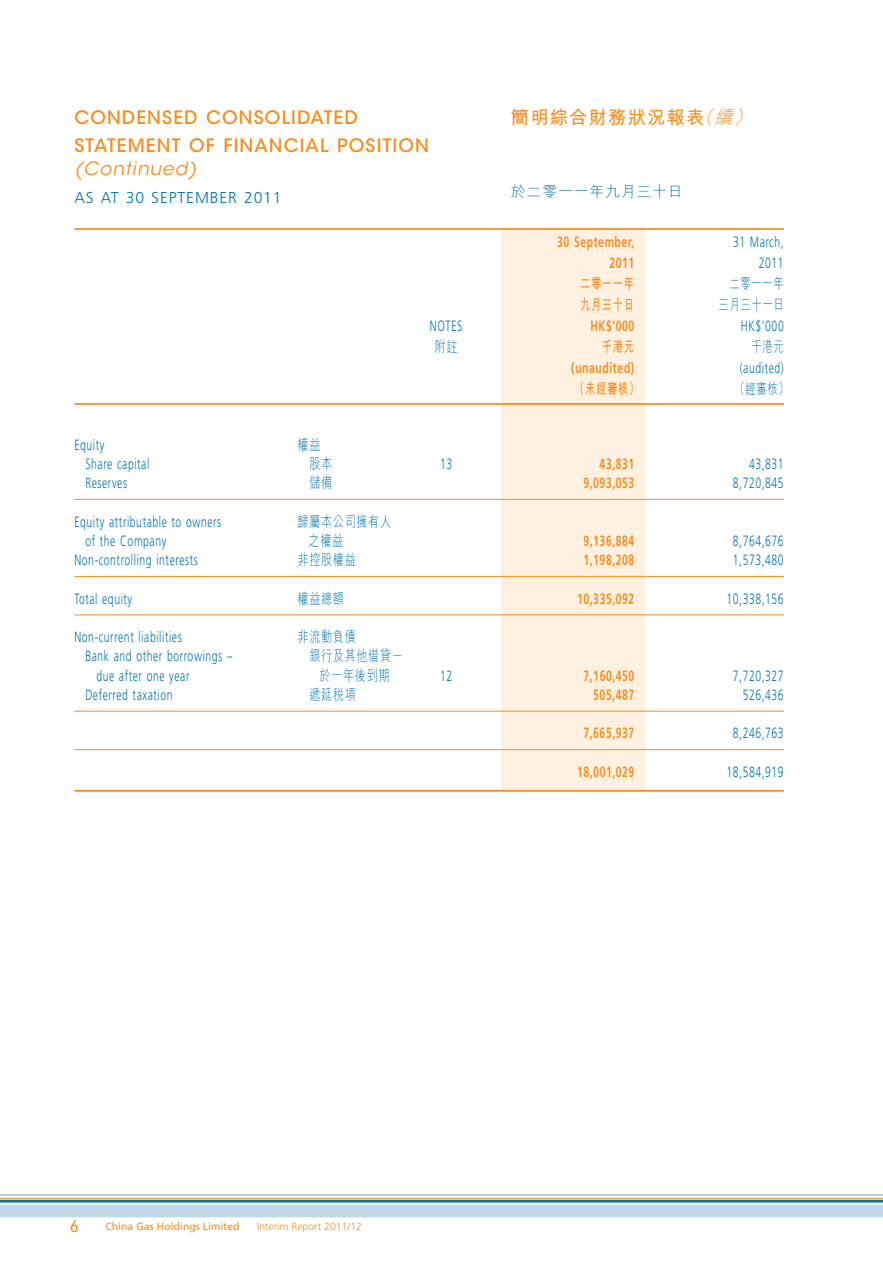
<style>
.page{position:relative;width:883px;height:1265px;background:#fff}
.page>*{position:absolute;margin:0;border:0;box-sizing:border-box;transform-origin:0 0}
.t1{font:500 18.38px/27.7px "ITC Avant Garde Std";letter-spacing:.06em;color:#f68e1e}
.t2{font:700 18.38px "M Hei HK";letter-spacing:.06em;color:#f68e1e}
.t3{font:italic 18.38px "ITC Avant Garde Std";letter-spacing:.06em;color:#f68e1e}
.t4{font:300 15.75px "Frutiger LT Std";letter-spacing:.055em;color:#0073ae}
.t5{font:300 14.88px "Frutiger LT Std";letter-spacing:.055em;color:#0073ae;scale:.7 1}
.t6{font:700 14.88px "Frutiger LT Std";letter-spacing:.055em;color:#f68e1e;scale:.7 1}
.t7{font:300 14.88px "M Hei HK";letter-spacing:.055em;color:#0073ae;scale:.75 1}
.t8{font:700 14.88px "M Hei HK";letter-spacing:.055em;color:#f68e1e;scale:.7 1}
.t9{font:300 14.88px "M Hei HK";letter-spacing:.055em;color:#0073ae;scale:.7 1}
.t10{font:300 14.88px "M Hei HK";letter-spacing:.055em;color:#0073ae}
.t11{font:10.5px "Frutiger LT Std";color:#f68e1e}
.t12{font:300 10.5px "Frutiger LT Std";color:#f68e1e}
.s1{font-weight:300;font-style:italic}
</style>
<div class="page">
<div style="left:501px;top:229px;width:144px;height:562px;background:#fef1e2"></div>
<hr style="left:74px;top:228px;width:710px;height:2px;background:#f68e1e">
<hr style="left:74px;top:403px;width:710px;height:2px;background:#f68e1e">
<hr style="left:74px;top:499px;width:710px;height:1px;background:#f68e1e">
<hr style="left:74px;top:576px;width:710px;height:1px;background:#f68e1e">
<hr style="left:74px;top:614px;width:710px;height:1px;background:#f68e1e">
<hr style="left:74px;top:711px;width:710px;height:1px;background:#f68e1e">
<hr style="left:74px;top:749px;width:710px;height:1px;background:#f68e1e">
<hr style="left:74px;top:790px;width:710px;height:2px;background:#f68e1e">
<svg style="left:0;top:1194px;width:883px;height:24px"></svg>
<p class="t1" style="left:74px;top:104px;width:356px">CONDENSED CONSOLIDATED<br>STATEMENT OF FINANCIAL POSITION</p>
<p class="t3" style="left:74px;top:157px;width:124px">(Continued)</p>
<p class="t4" style="left:74px;top:188px;width:97px">As at 30 September</p>
<p class="t4" style="left:244px;top:188px;width:39px">2011</p>
<p class="t2" style="left:511px;top:104px;width:248px">簡明綜合財務狀況報表<span class="s1">（續）</span></p>
<p class="t10" style="left:511px;top:181px;width:173px">於二零一一年九月三十日</p>
<p class="t6" style="left:557px;top:233px;width:112px">30 September,</p>
<p class="t5" style="left:733px;top:234px;width:74px">31 March,</p>
<p class="t6" style="left:609px;top:254px;width:37px">2011</p>
<p class="t5" style="left:759px;top:255px;width:37px">2011</p>
<p class="t8" style="left:580px;top:273px;width:79px">二零一一年</p>
<p class="t9" style="left:729px;top:273px;width:79px">二零一一年</p>
<p class="t8" style="left:580px;top:294px;width:79px">九月三十日</p>
<p class="t9" style="left:718px;top:294px;width:95px">三月三十一日</p>
<p class="t5" style="left:430px;top:318px;width:48px">NOTES</p>
<p class="t6" style="left:590px;top:317px;width:64px">HK$’000</p>
<p class="t5" style="left:741px;top:318px;width:63px">HK$’000</p>
<p class="t7" style="left:435px;top:336px;width:32px">附註</p>
<p class="t8" style="left:602px;top:336px;width:48px">千港元</p>
<p class="t9" style="left:751px;top:336px;width:48px">千港元</p>
<p class="t6" style="left:571px;top:359px;width:92px">(unaudited)</p>
<p class="t5" style="left:740px;top:360px;width:64px">(audited)</p>
<p class="t8" style="left:574px;top:378px;width:95px">（未經審核）</p>
<p class="t9" style="left:735px;top:378px;width:79px">（經審核）</p>
<p class="t5" style="left:74px;top:436px;width:44px">Equity</p>
<p class="t7" style="left:298px;top:434px;width:32px">權益</p>
<p class="t5" style="left:85px;top:455px;width:93px">Share capital</p>
<p class="t7" style="left:309px;top:453px;width:32px">股本</p>
<p class="t5" style="left:440px;top:455px;width:19px">13</p>
<p class="t6" style="left:600px;top:455px;width:51px">43,831</p>
<p class="t5" style="left:749px;top:455px;width:51px">43,831</p>
<p class="t5" style="left:85px;top:474px;width:61px">Reserves</p>
<p class="t7" style="left:309px;top:472px;width:32px">儲備</p>
<p class="t6" style="left:583px;top:474px;width:74px">9,093,053</p>
<p class="t5" style="left:733px;top:474px;width:74px">8,720,845</p>
<p class="t5" style="left:74px;top:513px;width:211px">Equity attributable to owners</p>
<p class="t7" style="left:298px;top:511px;width:126px">歸屬本公司擁有人</p>
<p class="t5" style="left:85px;top:532px;width:117px">of the Company</p>
<p class="t7" style="left:309px;top:530px;width:48px">之權益</p>
<p class="t6" style="left:583px;top:532px;width:74px">9,136,884</p>
<p class="t5" style="left:733px;top:532px;width:74px">8,764,676</p>
<p class="t5" style="left:74px;top:551px;width:178px">Non-controlling interests</p>
<p class="t7" style="left:298px;top:549px;width:79px">非控股權益</p>
<p class="t6" style="left:583px;top:551px;width:74px">1,198,208</p>
<p class="t5" style="left:733px;top:551px;width:74px">1,573,480</p>
<p class="t5" style="left:74px;top:590px;width:84px">Total equity</p>
<p class="t7" style="left:298px;top:588px;width:63px">權益總額</p>
<p class="t6" style="left:577px;top:590px;width:83px">10,335,092</p>
<p class="t5" style="left:726px;top:590px;width:83px">10,338,156</p>
<p class="t5" style="left:74px;top:628px;width:155px">Non-current liabilities</p>
<p class="t7" style="left:298px;top:626px;width:79px">非流動負債</p>
<p class="t5" style="left:85px;top:648px;width:211px">Bank and other borrowings –</p>
<p class="t7" style="left:309px;top:645px;width:126px">銀行及其他借貸－</p>
<p class="t5" style="left:96px;top:667px;width:135px">due after one year</p>
<p class="t7" style="left:320px;top:665px;width:95px">於一年後到期</p>
<p class="t5" style="left:440px;top:667px;width:19px">12</p>
<p class="t6" style="left:583px;top:667px;width:74px">7,160,450</p>
<p class="t5" style="left:733px;top:667px;width:74px">7,720,327</p>
<p class="t5" style="left:85px;top:686px;width:126px">Deferred taxation</p>
<p class="t7" style="left:309px;top:684px;width:63px">遞延稅項</p>
<p class="t6" style="left:593px;top:686px;width:60px">505,487</p>
<p class="t5" style="left:743px;top:686px;width:60px">526,436</p>
<p class="t6" style="left:583px;top:724px;width:74px">7,665,937</p>
<p class="t5" style="left:733px;top:725px;width:74px">8,246,763</p>
<p class="t6" style="left:577px;top:763px;width:83px">18,001,029</p>
<p class="t5" style="left:726px;top:763px;width:83px">18,584,919</p>
<p class="t11" style="left:105px;top:1220px;width:136px">China Gas Holdings Limited</p>
<p class="t12" style="left:257px;top:1221px;width:107px">Interim Report 2011/12</p>
</div>
